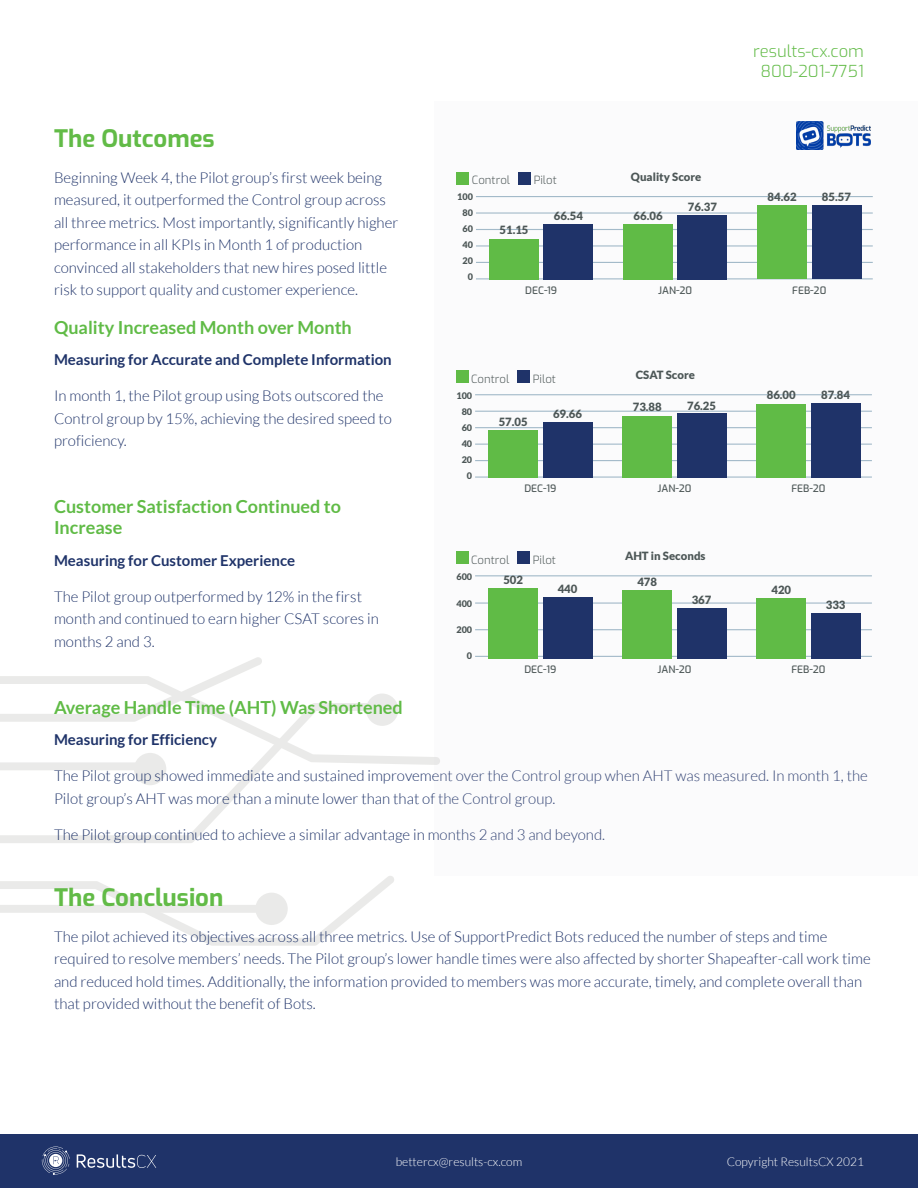
<style>
.page{position:relative;width:918px;height:1188px;background:#fff}
.page>*{position:absolute;margin:0;border:0;box-sizing:border-box;transform-origin:0 0}
.t1{font:100 24px "Exo";color:#62bb47}
.Subhead_Bold{font:700 18px/21.6px "Lato";color:#60bb46}
.t2{font:100 16.5px "Exo";color:#62bb47}
.t3{font:300 15px/22.5px "Lato";color:#1f3369}
.Subhead_bold_small{font:700 15px "Lato";color:#1f3369}
.t4{font:300 12px "Lato";color:#fff}
.t5{font:900 11.4px "Lato";color:#4d5757}
.t6{font:100 11.4px "Exo";color:#4d5757}
.t7{font:100 10.2px "Exo";color:#4d5757}
.t8{font:900 9.15px "Lato";color:#4d5757}
</style>
<div class="page">
<svg style="left:0;top:770px;width:261px;height:73px"></svg>
<svg style="left:0;top:876px;width:394px;height:70px"></svg>
<div style="left:255px;top:893px;width:33px;height:32px;background:#eaeae9;border-radius:50%"></div>
<div style="left:134px;top:753px;width:32px;height:32px;background:#eaeae9;border-radius:50%"></div>
<svg style="left:0;top:657px;width:435px;height:113px"></svg>
<div style="left:0;top:1134px;width:918px;height:54px;background:#1f3369"></div>
<svg style="left:77px;top:1154px;width:79px;height:14px"></svg>
<svg style="left:42px;top:1147px;width:28px;height:28px"></svg>
<div style="left:435px;top:102px;width:483px;height:774px;background:#fbfbfc"></div>
<hr style="left:476px;top:196px;width:397px;height:1px;background:#a3bac9">
<hr style="left:476px;top:229px;width:397px;height:1px;background:#a3bac9">
<hr style="left:476px;top:212px;width:397px;height:2px;background:#a3bac9">
<hr style="left:476px;top:262px;width:397px;height:1px;background:#a3bac9">
<hr style="left:476px;top:245px;width:397px;height:2px;background:#a3bac9">
<hr style="left:476px;top:278px;width:397px;height:1px;background:#a3bac9">
<div style="left:489px;top:239px;width:50px;height:40px;background:#60bb46"></div>
<div style="left:543px;top:224px;width:50px;height:55px;background:#1f3369"></div>
<div style="left:623px;top:224px;width:50px;height:55px;background:#60bb46"></div>
<div style="left:678px;top:215px;width:49px;height:64px;background:#1f3369"></div>
<div style="left:757px;top:206px;width:50px;height:73px;background:#60bb46"></div>
<div style="left:812px;top:206px;width:49px;height:73px;background:#1f3369"></div>
<div style="left:457px;top:172px;width:12px;height:13px;background:#60bb46"></div>
<div style="left:518px;top:172px;width:13px;height:13px;background:#1f3369"></div>
<hr style="left:475px;top:575px;width:397px;height:1px;background:#a3bac9">
<hr style="left:475px;top:602px;width:397px;height:2px;background:#a3bac9">
<hr style="left:475px;top:656px;width:397px;height:1px;background:#a3bac9">
<hr style="left:475px;top:629px;width:397px;height:1px;background:#a3bac9">
<div style="left:488px;top:588px;width:50px;height:71px;background:#60bb46"></div>
<div style="left:543px;top:597px;width:49px;height:62px;background:#1f3369"></div>
<div style="left:622px;top:591px;width:50px;height:68px;background:#60bb46"></div>
<div style="left:677px;top:608px;width:50px;height:51px;background:#1f3369"></div>
<div style="left:756px;top:598px;width:50px;height:61px;background:#60bb46"></div>
<div style="left:811px;top:614px;width:50px;height:45px;background:#1f3369"></div>
<div style="left:456px;top:552px;width:12px;height:12px;background:#60bb46"></div>
<div style="left:517px;top:552px;width:13px;height:12px;background:#1f3369"></div>
<hr style="left:475px;top:394px;width:397px;height:1px;background:#a3bac9">
<hr style="left:475px;top:427px;width:397px;height:1px;background:#a3bac9">
<hr style="left:475px;top:411px;width:397px;height:1px;background:#a3bac9">
<hr style="left:475px;top:460px;width:397px;height:1px;background:#a3bac9">
<hr style="left:475px;top:444px;width:397px;height:1px;background:#a3bac9">
<hr style="left:475px;top:476px;width:397px;height:2px;background:#a3bac9">
<div style="left:488px;top:430px;width:50px;height:48px;background:#60bb46"></div>
<div style="left:543px;top:423px;width:49px;height:55px;background:#1f3369"></div>
<div style="left:622px;top:416px;width:50px;height:62px;background:#60bb46"></div>
<div style="left:677px;top:414px;width:50px;height:64px;background:#1f3369"></div>
<div style="left:756px;top:404px;width:50px;height:74px;background:#60bb46"></div>
<div style="left:811px;top:403px;width:50px;height:75px;background:#1f3369"></div>
<div style="left:456px;top:371px;width:12px;height:12px;background:#60bb46"></div>
<div style="left:517px;top:371px;width:13px;height:12px;background:#1f3369"></div>
<img style="left:797px;top:122px;width:74px;height:27px">
<p class="t1" style="left:54px;top:121px;width:162px">The Outcomes</p>
<p class="t3" style="left:54px;top:166px;width:346px">Beginning Week 4, the Pilot group’s first week being measured, it outperformed the Control group across all three metrics. Most importantly, significantly higher performance in all KPIs in Month 1 of production convinced all stakeholders that new hires posed little risk to support quality and customer experience.</p>
<p class="Subhead_Bold" style="left:54px;top:316px;width:299px">Quality Increased Month over Month</p>
<p class="Subhead_bold_small" style="left:54px;top:351px;width:339px">Measuring for Accurate and Complete Information</p>
<p class="t3" style="left:54px;top:385px;width:340px">In month 1, the Pilot group using Bots outscored the<br>Control group by 15%, achieving the desired speed to proficiency.</p>
<p class="Subhead_Bold" style="left:54px;top:495px;width:289px">Customer Satisfaction Continued to<br>Increase</p>
<p class="Subhead_bold_small" style="left:54px;top:552px;width:243px">Measuring for Customer Experience</p>
<p class="t3" style="left:54px;top:585px;width:326px">The Pilot group outperformed by 12% in the first month and continued to earn higher CSAT scores in months 2 and 3.</p>
<p class="t2" style="left:753px;top:39px;width:112px">results-cx.com</p>
<p class="t2" style="left:760px;top:59px;width:105px">800-201-7751</p>
<p class="t6" style="left:472px;top:172px;width:40px">Control</p>
<p class="t6" style="left:534px;top:172px;width:25px">Pilot</p>
<p class="t5" style="left:631px;top:170px;width:72px">Quality Score</p>
<p class="t8" style="left:457px;top:192px;width:17px">100</p>
<p class="t8" style="left:463px;top:208px;width:12px">80</p>
<p class="t8" style="left:463px;top:224px;width:12px">60</p>
<p class="t8" style="left:463px;top:240px;width:12px">40</p>
<p class="t8" style="left:463px;top:256px;width:12px">20</p>
<p class="t8" style="left:468px;top:272px;width:7px">0</p>
<p class="t5" style="left:500px;top:224px;width:31px">51.15</p>
<p class="t5" style="left:554px;top:209px;width:31px">66.54</p>
<p class="t5" style="left:634px;top:209px;width:31px">66.06</p>
<p class="t5" style="left:688px;top:200px;width:31px">76.37</p>
<p class="t5" style="left:768px;top:190px;width:31px">84.62</p>
<p class="t5" style="left:822px;top:190px;width:31px">85.57</p>
<p class="t7" style="left:525px;top:282px;width:34px">DEC-19</p>
<p class="t7" style="left:658px;top:282px;width:35px">JAN-20</p>
<p class="t7" style="left:792px;top:282px;width:36px">FEB-20</p>
<p class="t6" style="left:471px;top:370px;width:40px">Control</p>
<p class="t6" style="left:533px;top:370px;width:25px">Pilot</p>
<p class="t8" style="left:456px;top:390px;width:17px">100</p>
<p class="t8" style="left:462px;top:406px;width:12px">80</p>
<p class="t8" style="left:462px;top:422px;width:12px">60</p>
<p class="t8" style="left:462px;top:438px;width:12px">40</p>
<p class="t8" style="left:462px;top:454px;width:12px">20</p>
<p class="t8" style="left:467px;top:470px;width:7px">0</p>
<p class="t5" style="left:499px;top:415px;width:31px">57.05</p>
<p class="t5" style="left:553px;top:407px;width:31px">69.66</p>
<p class="t5" style="left:636px;top:368px;width:61px">CSAT Score</p>
<p class="t5" style="left:633px;top:401px;width:31px">73.88</p>
<p class="t5" style="left:687px;top:399px;width:31px">76.25</p>
<p class="t5" style="left:767px;top:389px;width:31px">86.00</p>
<p class="t5" style="left:821px;top:388px;width:31px">87.84</p>
<p class="t7" style="left:524px;top:481px;width:34px">DEC-19</p>
<p class="t7" style="left:657px;top:481px;width:35px">JAN-20</p>
<p class="t7" style="left:791px;top:481px;width:36px">FEB-20</p>
<p class="t6" style="left:471px;top:551px;width:40px">Control</p>
<p class="t6" style="left:533px;top:551px;width:25px">Pilot</p>
<p class="t5" style="left:625px;top:549px;width:82px">AHT in Seconds</p>
<p class="t8" style="left:456px;top:572px;width:17px">600</p>
<p class="t8" style="left:456px;top:598px;width:17px">400</p>
<p class="t8" style="left:456px;top:624px;width:17px">200</p>
<p class="t8" style="left:467px;top:650px;width:7px">0</p>
<p class="t5" style="left:503px;top:573px;width:21px">502</p>
<p class="t5" style="left:558px;top:582px;width:21px">440</p>
<p class="t5" style="left:637px;top:576px;width:21px">478</p>
<p class="t5" style="left:692px;top:593px;width:21px">367</p>
<p class="t5" style="left:771px;top:583px;width:21px">420</p>
<p class="t5" style="left:826px;top:598px;width:21px">333</p>
<p class="t7" style="left:524px;top:662px;width:34px">DEC-19</p>
<p class="t7" style="left:657px;top:662px;width:35px">JAN-20</p>
<p class="t7" style="left:791px;top:662px;width:36px">FEB-20</p>
<p class="Subhead_Bold" style="left:54px;top:696px;width:350px">Average Handle Time (AHT) Was Shortened</p>
<p class="Subhead_bold_small" style="left:54px;top:731px;width:165px">Measuring for Efficiency</p>
<p class="t3" style="left:54px;top:765px;width:815px">The Pilot group showed immediate and sustained improvement over the Control group when AHT was measured. In month 1, the<br>Pilot group’s AHT was more than a minute lower than that of the Control group.</p>
<p class="t3" style="left:54px;top:823px;width:553px">The Pilot group continued to achieve a similar advantage in months 2 and 3 and beyond.</p>
<p class="t1" style="left:54px;top:880px;width:171px">The Conclusion</p>
<p class="t3" style="left:54px;top:925px;width:818px">The pilot achieved its objectives across all three metrics. Use of SupportPredict Bots reduced the number of steps and time required to resolve members’ needs. The Pilot group’s lower handle times were also affected by shorter Shapeafter-call work time and reduced hold times. Additionally, the information provided to members was more accurate, timely, and complete overall than that provided without the benefit of Bots.</p>
<p class="t4" style="left:396px;top:1155px;width:128px">bettercx@results-cx.com</p>
<p class="t4" style="left:727px;top:1155px;width:139px">Copyright ResultsCX 2021</p>
</div>
